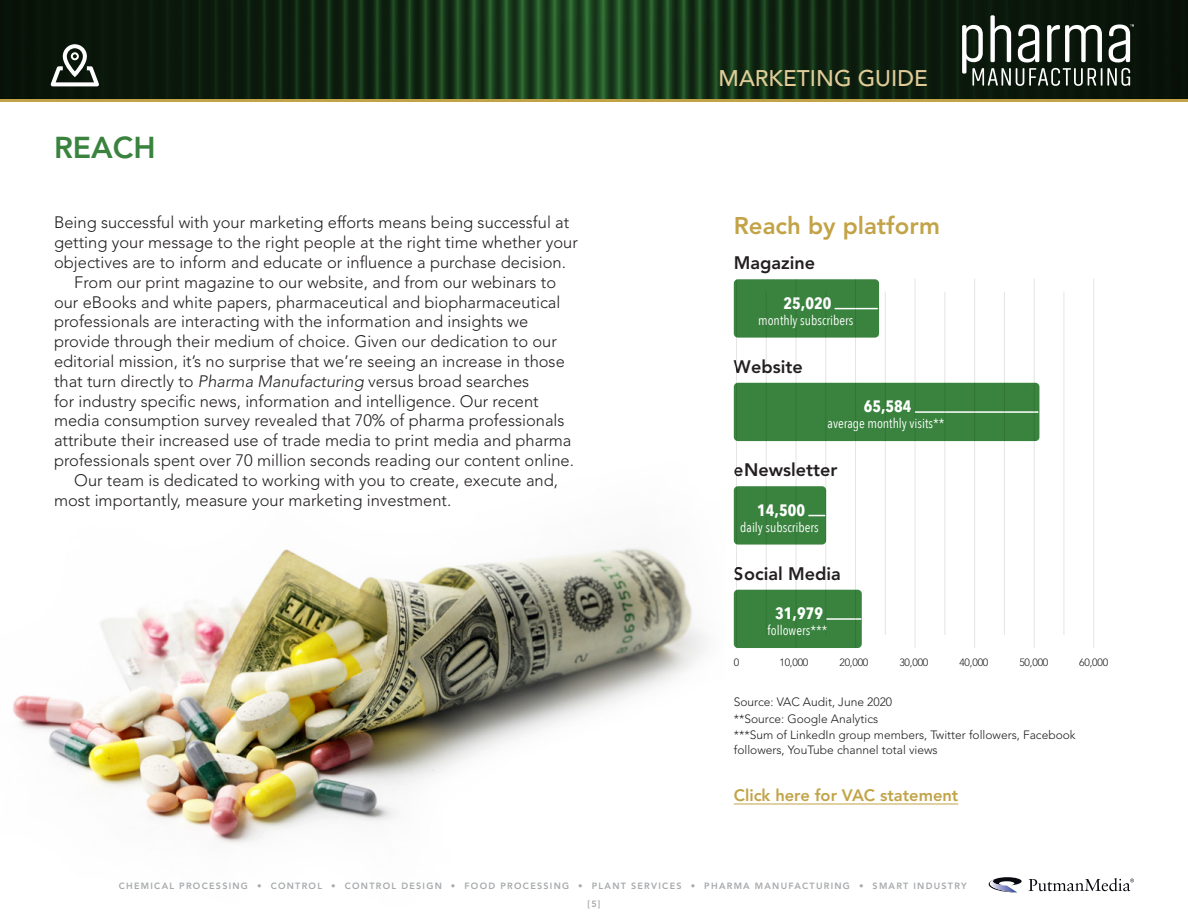
<style>
.page{position:relative;width:1188px;height:918px;background:#fff}
.page>*{position:absolute;margin:0;border:0;box-sizing:border-box;transform-origin:0 0}
.MF-SECTION_NAME{font:800 30px "Avenir LT Std";color:#39833e}
.MF-PANEL_HEADLINE{font:800 24px "Avenir LT Std";color:#c2a347}
.t1{font:500 22.5px "Avenir LT Std";color:#e0cc98}
.MF-PANEL_BODY{font:800 18px "Avenir LT Std";color:#231f20}
.MF-BODY_INDENTED{font:300 16.5px/19.8px "Avenir LT Std";color:#231f20}
.MF-BODY{font:300 16.5px/19.8px "Avenir LT Std";color:#231f20}
.MF-BODY-2{font:800 16.5px "Avenir LT Std";color:#c2a347}
.t2{font:700 16.5px "Avenir Next Condensed";color:#fff}
.t3{font:13.5px "Avenir Next Condensed";color:#fff}
.Base_Style__Avenir_L{font:300 12px/14.4px "Avenir LT Std";color:#231f20}
.t4{font:300 10.5px "Avenir LT Std";letter-spacing:-.02em;color:#231f20}
.t5{font:800 9px/18px "Avenir LT Std";letter-spacing:.14em;color:#a7a9ac}
.s1{font-style:italic}
</style>
<div class="page">
<img style="left:13px;top:548px;width:692px;height:295px">
<hr style="left:734px;top:804px;width:224px;height:1px;background:#c2a347">
<div style="left:734px;top:279px;width:145px;height:59px;background:#39833e;border-radius:4px"></div>
<hr style="left:835px;top:308px;width:43px;height:1px;background:#fff">
<div style="left:734px;top:383px;width:305px;height:58px;background:#39833e;border-radius:4px"></div>
<hr style="left:915px;top:411px;width:123px;height:2px;background:#fff">
<div style="left:734px;top:486px;width:92px;height:59px;background:#39833e;border-radius:4px"></div>
<svg style="left:808px;top:515px;width:17px;height:1px"></svg>
<div style="left:734px;top:590px;width:128px;height:58px;background:#39833e;border-radius:4px"></div>
<hr style="left:826px;top:618px;width:35px;height:2px;background:#fff">
<hr style="left:736px;top:279px;width:1px;height:369px;background:#a7a9ac">
<hr style="left:796px;top:279px;width:1px;height:369px;background:#a7a9ac">
<hr style="left:855px;top:279px;width:1px;height:369px;background:#a7a9ac">
<hr style="left:915px;top:279px;width:1px;height:369px;background:#a7a9ac">
<hr style="left:974px;top:279px;width:1px;height:369px;background:#a7a9ac">
<hr style="left:1034px;top:279px;width:1px;height:369px;background:#a7a9ac">
<hr style="left:1093px;top:279px;width:1px;height:369px;background:#a7a9ac">
<hr style="left:766px;top:292px;width:1px;height:343px;background:#a7a9ac">
<hr style="left:826px;top:292px;width:1px;height:343px;background:#a7a9ac">
<hr style="left:885px;top:292px;width:1px;height:343px;background:#a7a9ac">
<hr style="left:945px;top:292px;width:1px;height:343px;background:#a7a9ac">
<hr style="left:1004px;top:292px;width:1px;height:343px;background:#a7a9ac">
<hr style="left:1064px;top:292px;width:1px;height:343px;background:#a7a9ac">
<svg style="left:989px;top:877px;width:145px;height:15px"></svg>
<hr style="left:0;top:99px;width:1188px;height:3px;background:#c2a347">
<img style="left:0;top:0;width:1188px;height:99px">
<svg style="left:51px;top:44px;width:48px;height:42px"></svg>
<svg style="left:962px;top:15px;width:172px;height:71px"></svg>
<p class="MF-SECTION_NAME" style="left:54px;top:130px;width:103px">REACH</p>
<p class="MF-BODY" style="left:54px;top:213px;width:525px">Being successful with your marketing efforts means being successful at getting your message to the right people at the right time whether your objectives are to inform and educate or influence a purchase decision.</p>
<p class="MF-BODY_INDENTED" style="left:54px;top:272px;width:522px;text-indent:20px">From our print magazine to our website, and from our webinars to our eBooks and white papers, pharmaceutical and biopharmaceutical professionals are interacting with the information and insights we provide through their medium of choice. Given our dedication to our editorial mission, it’s no surprise that we’re seeing an increase in those that turn directly to <span class="s1">Pharma Manufacturing</span> versus broad searches<br>for industry specific news, information and intelligence. Our recent media consumption survey revealed that 70% of pharma professionals attribute their increased use of trade media to print media and pharma professionals spent over 70 million seconds reading our content online.</p>
<p class="MF-BODY_INDENTED" style="left:54px;top:470px;width:506px;text-indent:20px">Our team is dedicated to working with you to create, execute and, most importantly, measure your marketing investment.</p>
<h3 class="t1" style="left:719px;top:65px;width:211px">MARKETING GUIDE</h3>
<p class="MF-PANEL_HEADLINE" style="left:734px;top:212px;width:208px">Reach by platform</p>
<p class="MF-PANEL_BODY" style="left:734px;top:252px;width:83px">Magazine</p>
<p class="t2" style="left:784px;top:293px;width:49px">25,020</p>
<p class="t3" style="left:758px;top:309px;width:97px">monthly subscribers</p>
<p class="MF-PANEL_BODY" style="left:734px;top:356px;width:71px">Website</p>
<p class="t2" style="left:864px;top:396px;width:49px">65,584</p>
<p class="t3" style="left:828px;top:412px;width:118px">average monthly visits**</p>
<p class="MF-PANEL_BODY" style="left:734px;top:459px;width:105px">eNewsletter</p>
<p class="t2" style="left:757px;top:500px;width:49px">14,500</p>
<p class="t3" style="left:740px;top:515px;width:80px">daily subscribers</p>
<p class="MF-PANEL_BODY" style="left:734px;top:563px;width:109px">Social Media</p>
<p class="t2" style="left:775px;top:603px;width:49px">31,979</p>
<p class="t3" style="left:768px;top:619px;width:61px">followers***</p>
<p class="t4" style="left:734px;top:656px;width:7px">0</p>
<p class="t4" style="left:779px;top:656px;width:30px">10,000</p>
<p class="t4" style="left:839px;top:656px;width:30px">20,000</p>
<p class="t4" style="left:899px;top:656px;width:30px">30,000</p>
<p class="t4" style="left:959px;top:656px;width:30px">40,000</p>
<p class="t4" style="left:1019px;top:656px;width:30px">50,000</p>
<p class="t4" style="left:1079px;top:656px;width:30px">60,000</p>
<p class="Base_Style__Avenir_L" style="left:734px;top:695px;width:160px">Source: VAC Audit, June 2020</p>
<p class="Base_Style__Avenir_L" style="left:734px;top:712px;width:146px">**Source: Google Analytics</p>
<p class="Base_Style__Avenir_L" style="left:734px;top:728px;width:343px">***Sum of LinkedIn group members, Twitter followers, Facebook followers, YouTube channel total views</p>
<p class="MF-BODY-2" style="left:734px;top:786px;width:226px">Click here for VAC statement</p>
<p class="t5" style="left:588px;top:877px;width:381px;text-indent:-469px">CHEMICAL PROCESSING • CONTROL • CONTROL DESIGN • FOOD PROCESSING • PLANT SERVICES • PHARMA MANUFACTURING • SMART INDUSTRY [5]</p>
</div>
